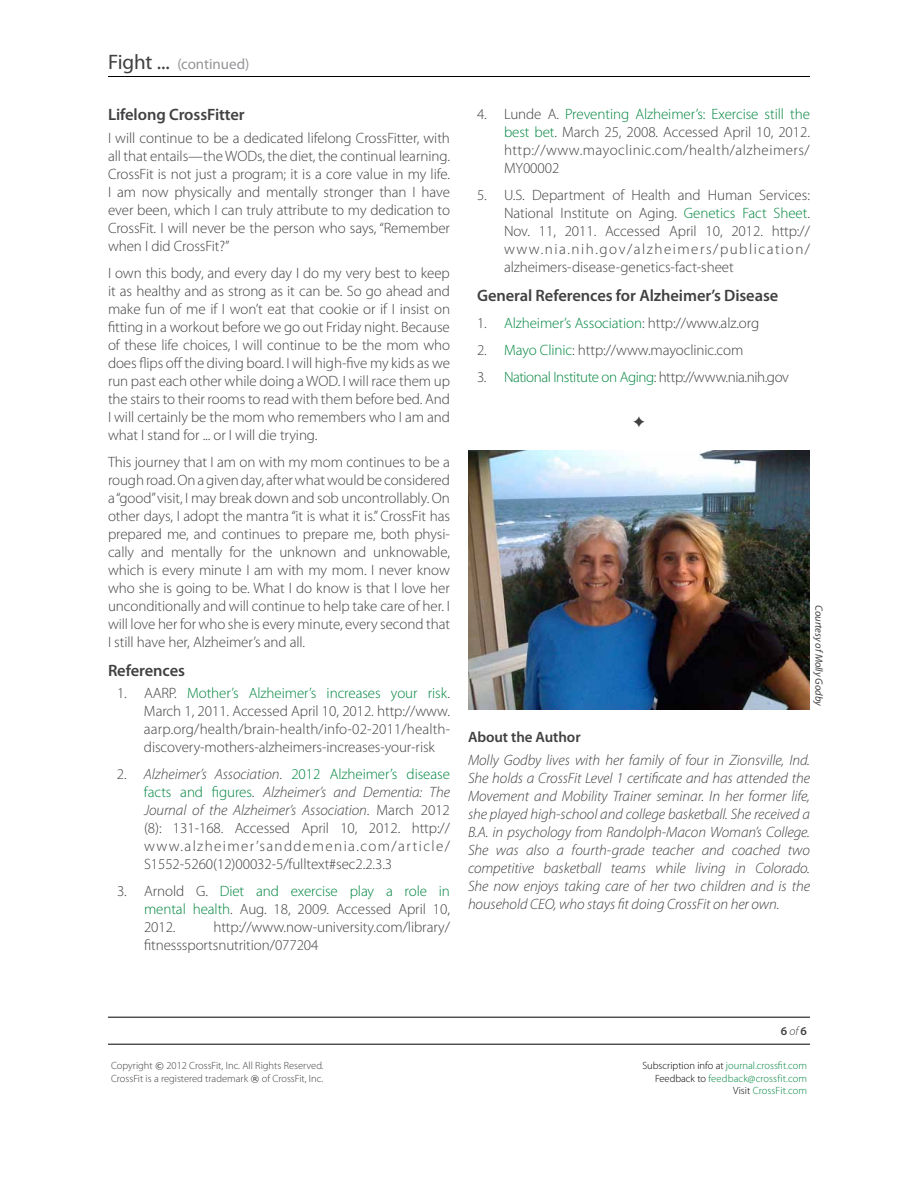
<style>
.page{position:relative;width:918px;height:1188px;background:#fff}
.page>*{position:absolute;margin:0;border:0;box-sizing:border-box;transform-origin:0 0}
.t1{font:600 16.5px "Myriad Pro";letter-spacing:-.005em;color:#414042}
.t2{font:300 15px/18px "Myriad Pro";letter-spacing:-.005em;color:#414042;text-align:justify}
.t3{font:italic 300 15px/18px "Myriad Pro";letter-spacing:-.005em;color:#414042;text-align:justify}
.t4{font:300 15px "Myriad Pro";letter-spacing:-.03em;color:#414042}
.t5{font:300 15px "Myriad Pro";letter-spacing:-.005em;color:#00853f}
.t6{font:15px "Myriad Pro";letter-spacing:-.005em;color:#939598}
.t7{font:600 15px "Myriad Pro";letter-spacing:-.005em;color:#414042}
.t8{font:600 12px "Myriad Pro";color:#414042}
.t9{font:300 10.5px/12.6px "Myriad Pro";color:#414042}
.t10{font:300 10.5px/12.6px "Myriad Pro";color:#00853f;text-align:right}
.t11{font:italic 10.5px "Myriad Pro";letter-spacing:-.005em;color:#414042}
.s1{font-size:21px;color:#414042}
.s2{color:#00853f}
.s3{font-style:italic}
.s4{color:#414042}
.s5{font-weight:300;font-style:italic}
.s6{font-family:"Verdana";font-weight:400;font-size:9px}
.s7{color:#000}
</style>
<div class="page">
<hr style="left:108px;top:76px;width:702px;height:1px;background:#000">
<hr style="left:108px;top:1017px;width:702px;height:1px;background:#000">
<hr style="left:108px;top:1044px;width:702px;height:1px;background:#000">
<img style="left:468px;top:450px;width:342px;height:260px">
<p class="t6" style="left:108px;top:56px;width:143px"><span class="s1">Fight ...</span> (continued)</p>
<p class="t1" style="left:108px;top:106px;width:138px">Lifelong CrossFitter</p>
<p class="t2" style="left:108px;top:129px;width:344px">I will continue to be a dedicated lifelong CrossFitter, with all that entails—the WODs, the diet, the continual learning.<br>CrossFit is not just a program; it is a core value in my life.<br>I am now physically and mentally stronger than I have ever been, which I can truly attribute to my dedication to CrossFit. I will never be the person who says, “Remember when I did CrossFit?”</p>
<p class="t2" style="left:108px;top:264px;width:344px">I own this body, and every day I do my very best to keep it as healthy and as strong as it can be. So go ahead and make fun of me if I won’t eat that cookie or if I insist on fitting in a workout before we go out Friday night. Because of these life choices, I will continue to be the mom who does flips off the diving board. I will high-five my kids as we run past each other while doing a WOD. I will race them up the stairs to their rooms to read with them before bed. And I will certainly be the mom who remembers who I am and what I stand for ... or I will die trying.</p>
<p class="t2" style="left:108px;top:453px;width:344px">This journey that I am on with my mom continues to be a rough road. On a given day, after what would be considered a “good” visit, I may break down and sob uncontrollably. On other days, I adopt the mantra “it is what it is.” CrossFit has prepared me, and continues to prepare me, both physi&shy;cally and mentally for the unknown and unknowable, which is every minute I am with my mom. I never know who she is going to be. What I do know is that I love her unconditionally and will continue to help take care of her. I will love her for who she is every minute, every second that I still have her, Alzheimer’s and all.</p>
<p class="t1" style="left:108px;top:661px;width:79px">References</p>
<p class="t2" style="left:144px;top:684px;width:308px;text-indent:-27px">1. AARP. <span class="s2">Mother’s Alzheimer’s increases your risk</span>.<br>March 1, 2011. Accessed April 10, 2012. http://www. aarp.org/health/brain-health/info-02-2011/health&shy;discovery-mothers-alzheimers-increases-your-risk</p>
<p class="t2" style="left:144px;top:765px;width:308px;text-indent:-27px">2. <span class="s3">Alzheimer’s Association</span>. <span class="s2">2012 Alzheimer’s disease facts and figures</span>. <span class="s3">Alzheimer’s and Dementia: The Journal of the Alzheimer’s Association</span>. March 2012 (8): 131-168. Accessed April 10, 2012. http:// www.alzheimer’sanddemenia.com/article/ S1552-5260(12)00032-5/fulltext#sec2.2.3.3</p>
<p class="t2" style="left:144px;top:882px;width:307px;text-indent:-27px">3. Arnold G. <span class="s2">Diet and exercise play a role in mental health</span>. Aug. 18, 2009. Accessed April 10, 2012.</p>
<p class="t2" style="left:144px;top:918px;width:308px;text-indent:69px">http://www.now-university.com/library/ fitnesssportsnutrition/077204</p>
<p class="t2" style="left:504px;top:106px;width:307px;text-indent:-27px">4. Lunde A. <span class="s2">Preventing Alzheimer’s: Exercise still the best bet</span>. March 25, 2008. Accessed April 10, 2012. http://www.mayoclinic.com/health/alzheimers/ MY00002</p>
<p class="t2" style="left:504px;top:187px;width:308px;text-indent:-27px">5. U.S. Department of Health and Human Services:<br>National Institute on Aging. <span class="s2">Genetics Fact Sheet</span>.<br>Nov. 11, 2011. Accessed April 10, 2012. http:// www.nia.nih.gov/alzheimers/publication/ alzheimers-disease-genetics-fact-sheet</p>
<p class="t1" style="left:477px;top:286px;width:303px">General References for Alzheimer’s Disease</p>
<p class="t5" style="left:477px;top:315px;width:284px"><span class="s4">1.</span> Alzheimer’s Association<span class="s4">: http://www.alz.org</span></p>
<p class="t2" style="left:477px;top:341px;width:268px">2. <span class="s2">Mayo Clinic</span>: http://www.mayoclinic.com</p>
<p class="t4" style="left:477px;top:369px;width:313px">3. <span class="s2">National Institute on Aging</span>: http://www.nia.nih.gov</p>
<p class="t11" style="left:825px;top:605px;width:103px;rotate:90deg">Courtesy of Molly Godby</p>
<p class="t7" style="left:468px;top:729px;width:114px">About the Author</p>
<p class="t3" style="left:468px;top:751px;width:344px">Molly Godby lives with her family of four in Zionsville, Ind.<br>She holds a CrossFit Level 1 certificate and has attended the Movement and Mobility Trainer seminar. In her former life, she played high-school and college basketball. She received a B.A. in psychology from Randolph-Macon Woman’s College.<br>She was also a fourth-grade teacher and coached two competitive basketball teams while living in Colorado.<br>She now enjoys taking care of her two children and is the household CEO, who stays fit doing CrossFit on her own.</p>
<p class="t8" style="left:781px;top:1024px;width:28px">6 <span class="s5">of</span> 6</p>
<p class="t9" style="left:111px;top:1060px;width:214px">Copyright <span class="s6">©</span> 2012 CrossFit, Inc. All Rights Reserved.<br>CrossFit is a registered trademark <span class="s6">®</span> of CrossFit, Inc.</p>
<p class="t10" style="left:642px;top:1060px;width:166px"><span class="s7">Subscription info at</span> journal.crossfit.com<br><span class="s7">Feedback to</span> feedback@crossfit.com<br><span class="s7">Visit</span> CrossFit.com</p>
</div>
